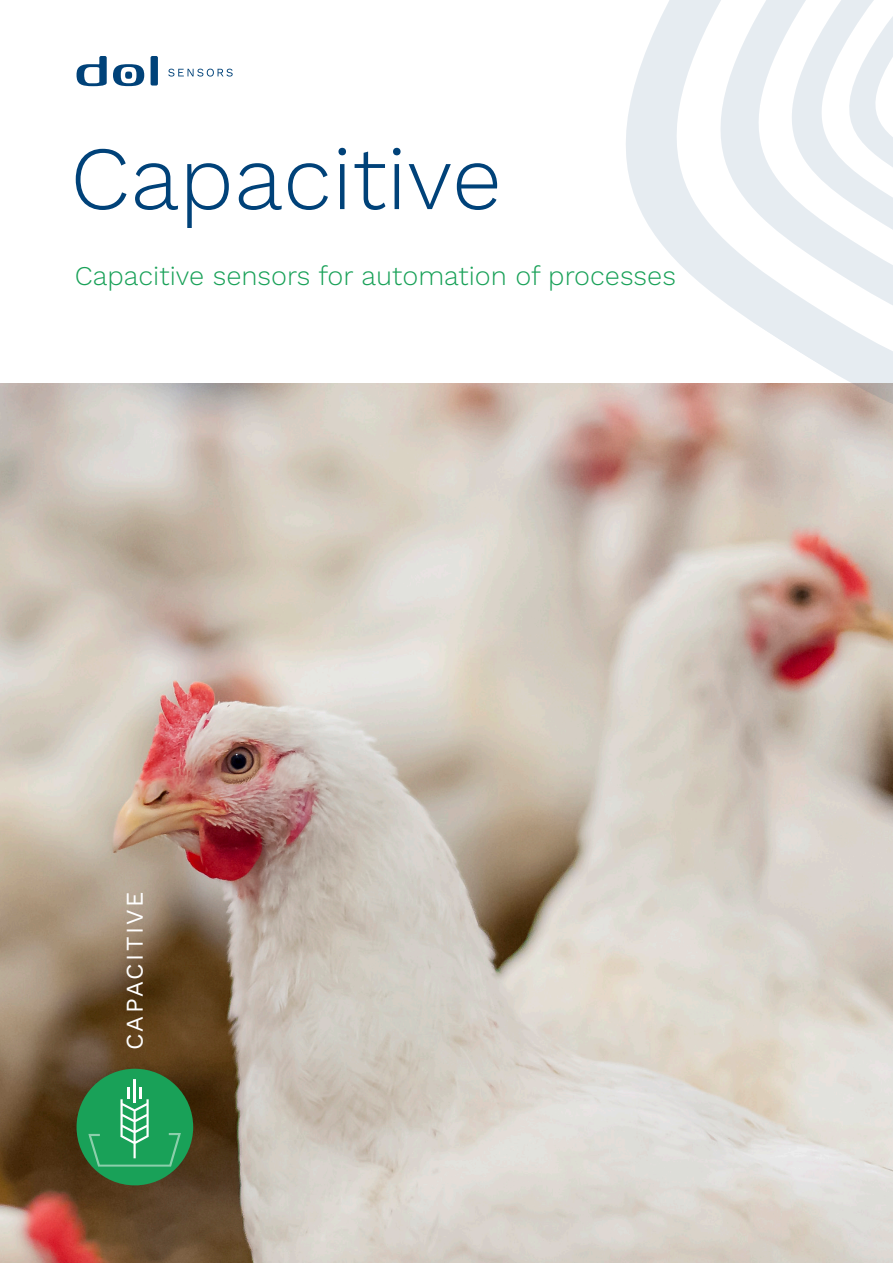
<style>
.page{position:relative;width:893px;height:1263px;background:#fff}
.page>*{position:absolute;margin:0;border:0;box-sizing:border-box;transform-origin:0 0}
.t1{font:300 90px "Work Sans";color:#004279}
.t2{font:300 27px "Work Sans";color:#19a158}
.t3{font:24px "Work Sans";letter-spacing:.1em;color:#fff}
</style>
<div class="page">
<svg style="left:168px;top:69px;width:65px;height:8px"></svg>
<svg style="left:77px;top:56px;width:30px;height:30px"></svg>
<svg style="left:113px;top:64px;width:31px;height:22px"></svg>
<div style="left:125px;top:72px;width:7px;height:7px;background:#004279;border-radius:50%"></div>
<div style="left:151px;top:56px;width:7px;height:30px;background:#004279;border-radius:2px"></div>
<img style="left:0;top:383px;width:893px;height:880px">
<div style="left:77px;top:1069px;width:116px;height:116px;background:#19a158;border-radius:50%"></div>
<hr style="left:134px;top:1079px;width:2px;height:24px;background:#fff">
<svg style="left:88px;top:1087px;width:93px;height:80px"></svg>
<svg style="left:555px;top:0;width:338px;height:490px"></svg>
<svg style="left:670px;top:0;width:223px;height:376px"></svg>
<svg style="left:756px;top:0;width:137px;height:290px"></svg>
<p class="t1" style="left:70px;top:125px;width:433px">Capacitive</p>
<p class="t2" style="left:75px;top:260px;width:603px">Capacitive sensors for automation of processes</p>
<p class="t3" style="left:120px;top:1050px;width:160px;rotate:-90deg">CAPACITIVE</p>
</div>
